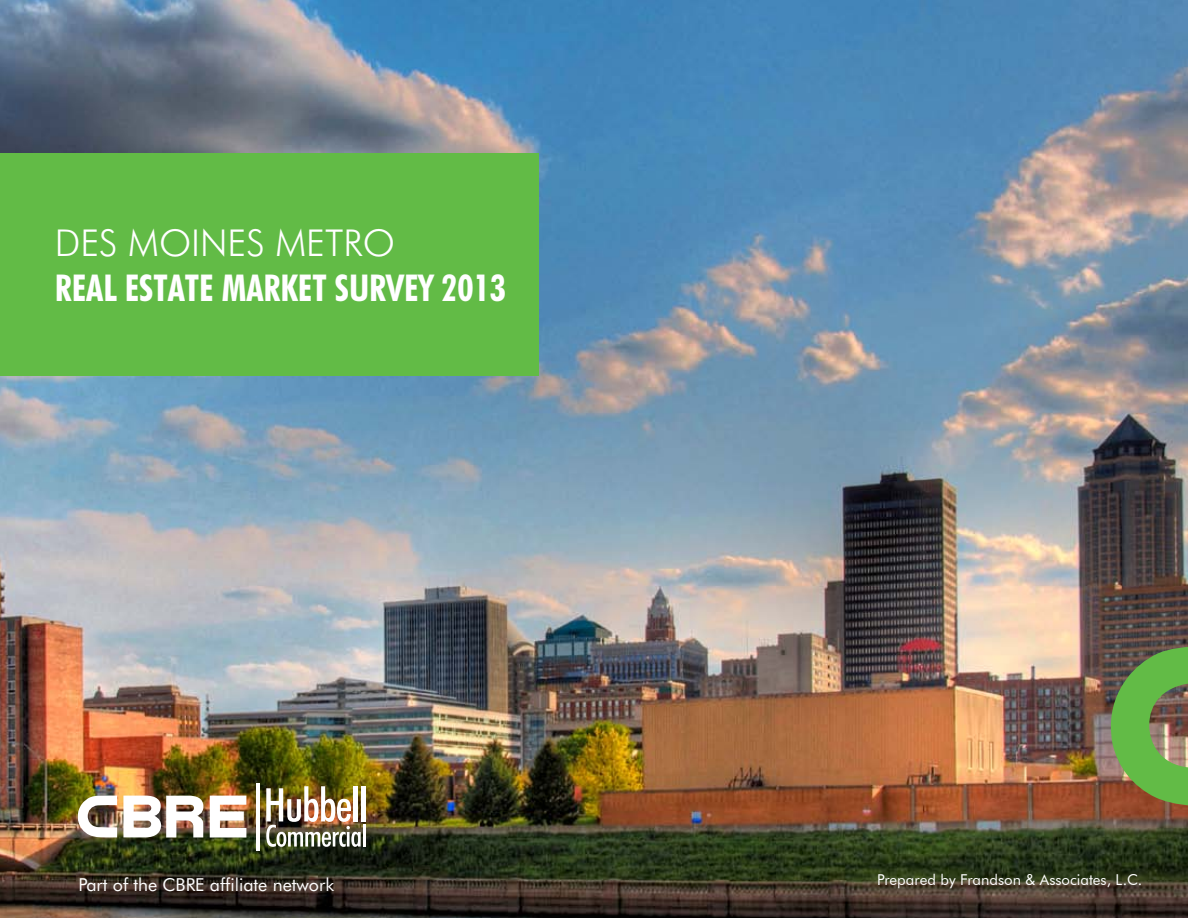
<style>
.page{position:relative;width:1188px;height:918px;background:#fff}
.page>*{position:absolute;margin:0;border:0;box-sizing:border-box;transform-origin:0 0}
.t1{font:700 condensed 37.05px "Futura BT";color:#fff}
.t2{font:300 37.05px "Futura BT";color:#fff}
.t3{font:17.85px "Futura BT";color:#fff}
.t4{font:15px "Futura BT";color:#fff}
</style>
<div class="page">
<img style="left:0;top:0;width:1188px;height:918px">
<hr style="left:256px;top:783px;width:3px;height:67px;background:#fff">
<svg style="left:210px;top:796px;width:36px;height:42px"></svg>
<img style="left:123px;top:796px;width:80px;height:42px">
<svg style="left:78px;top:796px;width:39px;height:41px"></svg>
<hr style="left:363px;top:824px;width:3px;height:23px;background:#fff">
<img style="left:266px;top:786px;width:95px;height:61px">
<hr style="left:354px;top:786px;width:4px;height:35px;background:#fff">
<hr style="left:362px;top:786px;width:4px;height:35px;background:#fff">
<div style="left:0;top:153px;width:539px;height:223px;background:#62bb46"></div>
<svg style="left:1111px;top:647px;width:77px;height:159px;background:#70944b"></svg>
<h1 class="t2" style="left:55px;top:221px;width:342px">DES MOINES METRO</h1>
<h1 class="t1" style="left:55px;top:265px;width:453px">REAL ESTATE MARKET SURVEY 2013</h1>
<p class="t3" style="left:78px;top:874px;width:257px">Part of the CBRE affiliate network</p>
<p class="t4" style="left:877px;top:871px;width:267px">Prepared by Frandson &amp; Associates, L.C.</p>
</div>
